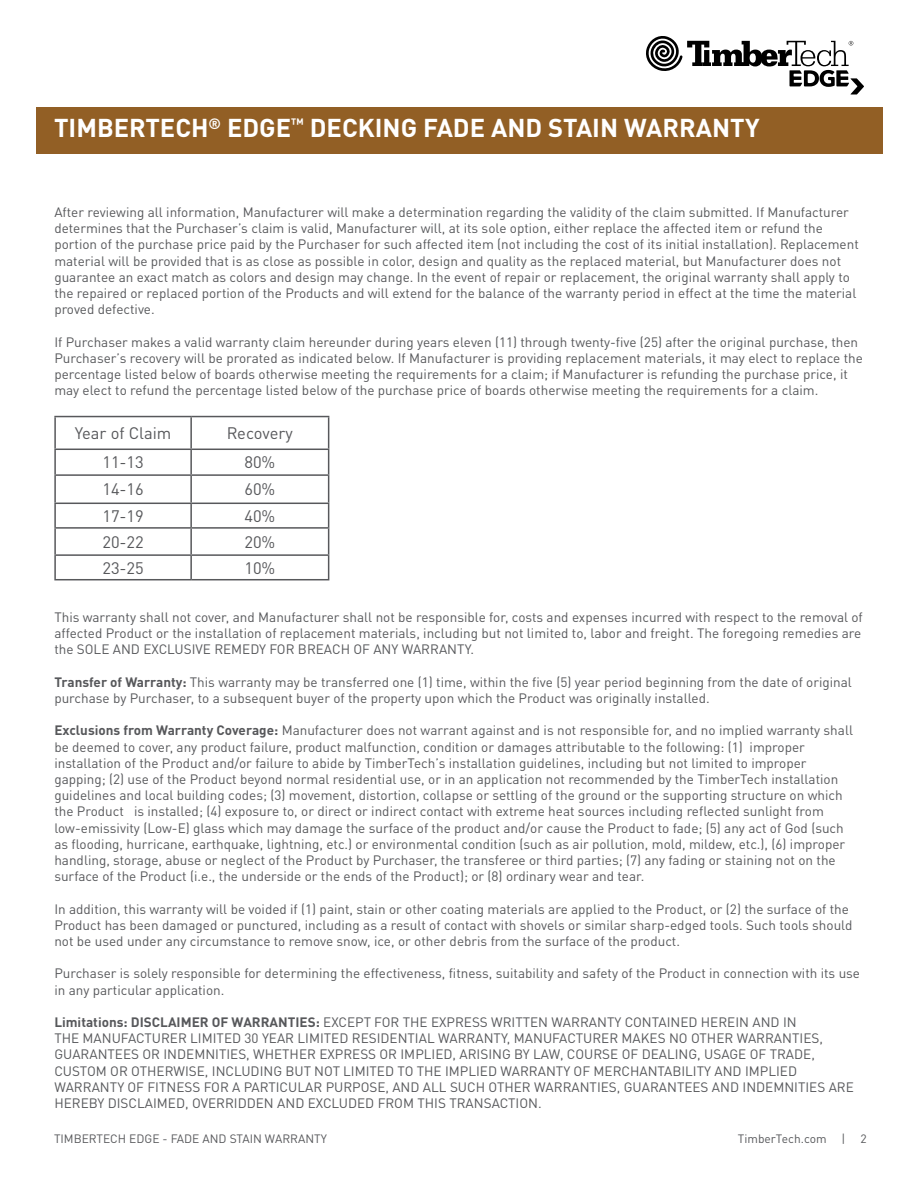
<style>
.page{position:relative;width:918px;height:1188px;background:#fff}
.page>*{position:absolute;margin:0;border:0;box-sizing:border-box;transform-origin:0 0}
.t1{font:700 25.5px "DINOT";color:#fff}
.t2{font:16.5px "DINOT";color:#57585b}
.t3{font:13.5px/16.2px "DINOT";color:#57585b}
.t4{font:12px "DINOT";color:#57585b}
.s1{font-weight:700}
</style>
<div class="page">
<div style="left:36px;top:107px;width:846px;height:46px;background:#925f25"></div>
<svg style="left:646px;top:36px;width:218px;height:58px"></svg>
<hr style="left:54px;top:416px;width:137px;height:1px;background:#57585b">
<hr style="left:54px;top:417px;width:2px;height:32px;background:#57585b">
<hr style="left:54px;top:449px;width:137px;height:1px;background:#57585b">
<hr style="left:54px;top:450px;width:2px;height:24px;background:#57585b">
<hr style="left:54px;top:474px;width:137px;height:2px;background:#57585b">
<hr style="left:54px;top:476px;width:2px;height:27px;background:#57585b">
<hr style="left:54px;top:503px;width:137px;height:1px;background:#57585b">
<hr style="left:54px;top:504px;width:2px;height:23px;background:#57585b">
<hr style="left:54px;top:527px;width:137px;height:2px;background:#57585b">
<hr style="left:54px;top:529px;width:2px;height:25px;background:#57585b">
<hr style="left:54px;top:554px;width:137px;height:2px;background:#57585b">
<hr style="left:54px;top:556px;width:2px;height:23px;background:#57585b">
<hr style="left:54px;top:579px;width:137px;height:1px;background:#57585b">
<hr style="left:191px;top:416px;width:138px;height:1px;background:#57585b">
<hr style="left:190px;top:417px;width:2px;height:32px;background:#57585b">
<hr style="left:328px;top:417px;width:1px;height:32px;background:#57585b">
<hr style="left:191px;top:449px;width:138px;height:1px;background:#57585b">
<hr style="left:190px;top:450px;width:2px;height:24px;background:#57585b">
<hr style="left:191px;top:474px;width:138px;height:2px;background:#57585b">
<hr style="left:190px;top:476px;width:2px;height:27px;background:#57585b">
<hr style="left:191px;top:503px;width:138px;height:1px;background:#57585b">
<hr style="left:190px;top:504px;width:2px;height:23px;background:#57585b">
<hr style="left:191px;top:527px;width:138px;height:2px;background:#57585b">
<hr style="left:190px;top:529px;width:2px;height:25px;background:#57585b">
<hr style="left:191px;top:554px;width:138px;height:2px;background:#57585b">
<hr style="left:190px;top:556px;width:2px;height:23px;background:#57585b">
<svg style="left:328px;top:450px;width:1px;height:129px"></svg>
<hr style="left:191px;top:579px;width:138px;height:1px;background:#57585b">
<h1 class="t1" style="left:54px;top:113px;width:707px">TIMBERTECH<sup>®</sup> EDGE<sup>™</sup> DECKING FADE AND STAIN WARRANTY</h1>
<p class="t3" style="left:54px;top:205px;width:806px">After reviewing all information, Manufacturer will make a determination regarding the validity of the claim submitted. If Manufacturer determines that the Purchaser’s claim is valid, Manufacturer will, at its sole option, either replace the affected item or refund the portion of the purchase price paid by the Purchaser for such affected item (not including the cost of its initial installation). Replacement material will be provided that is as close as possible in color, design and quality as the replaced material, but Manufacturer does not guarantee an exact match as colors and design may change. In the event of repair or replacement, the original warranty shall apply to the repaired or replaced portion of the Products and will extend for the balance of the warranty period in effect at the time the material proved defective.</p>
<p class="t3" style="left:54px;top:335px;width:810px">If Purchaser makes a valid warranty claim hereunder during years eleven (11) through twenty-five (25) after the original purchase, then Purchaser’s recovery will be prorated as indicated below. If Manufacturer is providing replacement materials, it may elect to replace the percentage listed below of boards otherwise meeting the requirements for a claim; if Manufacturer is refunding the purchase price, it may elect to refund the percentage listed below of the purchase price of boards otherwise meeting the requirements for a claim.</p>
<p class="t2" style="left:75px;top:426px;width:98px">Year of Claim</p>
<p class="t2" style="left:227px;top:426px;width:67px">Recovery</p>
<p class="t2" style="left:102px;top:455px;width:43px">11-13</p>
<p class="t2" style="left:244px;top:455px;width:32px">80%</p>
<p class="t2" style="left:102px;top:482px;width:43px">14-16</p>
<p class="t2" style="left:244px;top:482px;width:32px">60%</p>
<p class="t2" style="left:102px;top:509px;width:43px">17-19</p>
<p class="t2" style="left:244px;top:509px;width:32px">40%</p>
<p class="t2" style="left:102px;top:535px;width:43px">20-22</p>
<p class="t2" style="left:244px;top:535px;width:32px">20%</p>
<p class="t2" style="left:102px;top:560px;width:43px">23-25</p>
<p class="t2" style="left:244px;top:560px;width:32px">10%</p>
<p class="t3" style="left:54px;top:610px;width:810px;text-align:justify">This warranty shall not cover, and Manufacturer shall not be responsible for, costs and expenses incurred with respect to the removal of affected Product or the installation of replacement materials, including but not limited to, labor and freight. The foregoing remedies are the SOLE AND EXCLUSIVE REMEDY FOR BREACH OF ANY WARRANTY.</p>
<p class="t3" style="left:54px;top:675px;width:799px"><span class="s1">Transfer of Warranty:</span> This warranty may be transferred one (1) time, within the five (5) year period beginning from the date of original purchase by Purchaser, to a subsequent buyer of the property upon which the Product was originally installed.</p>
<p class="t3" style="left:54px;top:723px;width:800px"><span class="s1">Exclusions from Warranty Coverage:</span> Manufacturer does not warrant against and is not responsible for, and no implied warranty shall be deemed to cover, any product failure, product malfunction, condition or damages attributable to the following: (1) improper installation of the Product and/or failure to abide by TimberTech’s installation guidelines, including but not limited to improper gapping; (2) use of the Product beyond normal residential use, or in an application not recommended by the TimberTech installation guidelines and local building codes; (3) movement, distortion, collapse or settling of the ground or the supporting structure on which the Product is installed; (4) exposure to, or direct or indirect contact with extreme heat sources including reflected sunlight from low-emissivity (Low-E) glass which may damage the surface of the product and/or cause the Product to fade; (5) any act of God (such as flooding, hurricane, earthquake, lightning, etc.) or environmental condition (such as air pollution, mold, mildew, etc.), (6) improper handling, storage, abuse or neglect of the Product by Purchaser, the transferee or third parties; (7) any fading or staining not on the surface of the Product (i.e., the underside or the ends of the Product); or (8) ordinary wear and tear.</p>
<p class="t3" style="left:54px;top:902px;width:800px">In addition, this warranty will be voided if (1) paint, stain or other coating materials are applied to the Product, or (2) the surface of the<br>Product has been damaged or punctured, including as a result of contact with shovels or similar sharp-edged tools. Such tools should not be used under any circumstance to remove snow, ice, or other debris from the surface of the product.</p>
<p class="t3" style="left:54px;top:966px;width:807px">Purchaser is solely responsible for determining the effectiveness, fitness, suitability and safety of the Product in connection with its use in any particular application.</p>
<p class="t3" style="left:54px;top:1015px;width:801px"><span class="s1">Limitations: DISCLAIMER OF WARRANTIES:</span> EXCEPT FOR THE EXPRESS WRITTEN WARRANTY CONTAINED HEREIN AND IN<br>THE MANUFACTURER LIMITED 30 YEAR LIMITED RESIDENTIAL WARRANTY, MANUFACTURER MAKES NO OTHER WARRANTIES, GUARANTEES OR INDEMNITIES, WHETHER EXPRESS OR IMPLIED, ARISING BY LAW, COURSE OF DEALING, USAGE OF TRADE, CUSTOM OR OTHERWISE, INCLUDING BUT NOT LIMITED TO THE IMPLIED WARRANTY OF MERCHANTABILITY AND IMPLIED WARRANTY OF FITNESS FOR A PARTICULAR PURPOSE, AND ALL SUCH OTHER WARRANTIES, GUARANTEES AND INDEMNITIES ARE HEREBY DISCLAIMED, OVERRIDDEN AND EXCLUDED FROM THIS TRANSACTION.</p>
<p class="t4" style="left:54px;top:1133px;width:275px">TIMBERTECH EDGE - FADE AND STAIN WARRANTY</p>
<p class="t4" style="left:738px;top:1133px;width:130px">TimberTech.com | 2</p>
</div>
